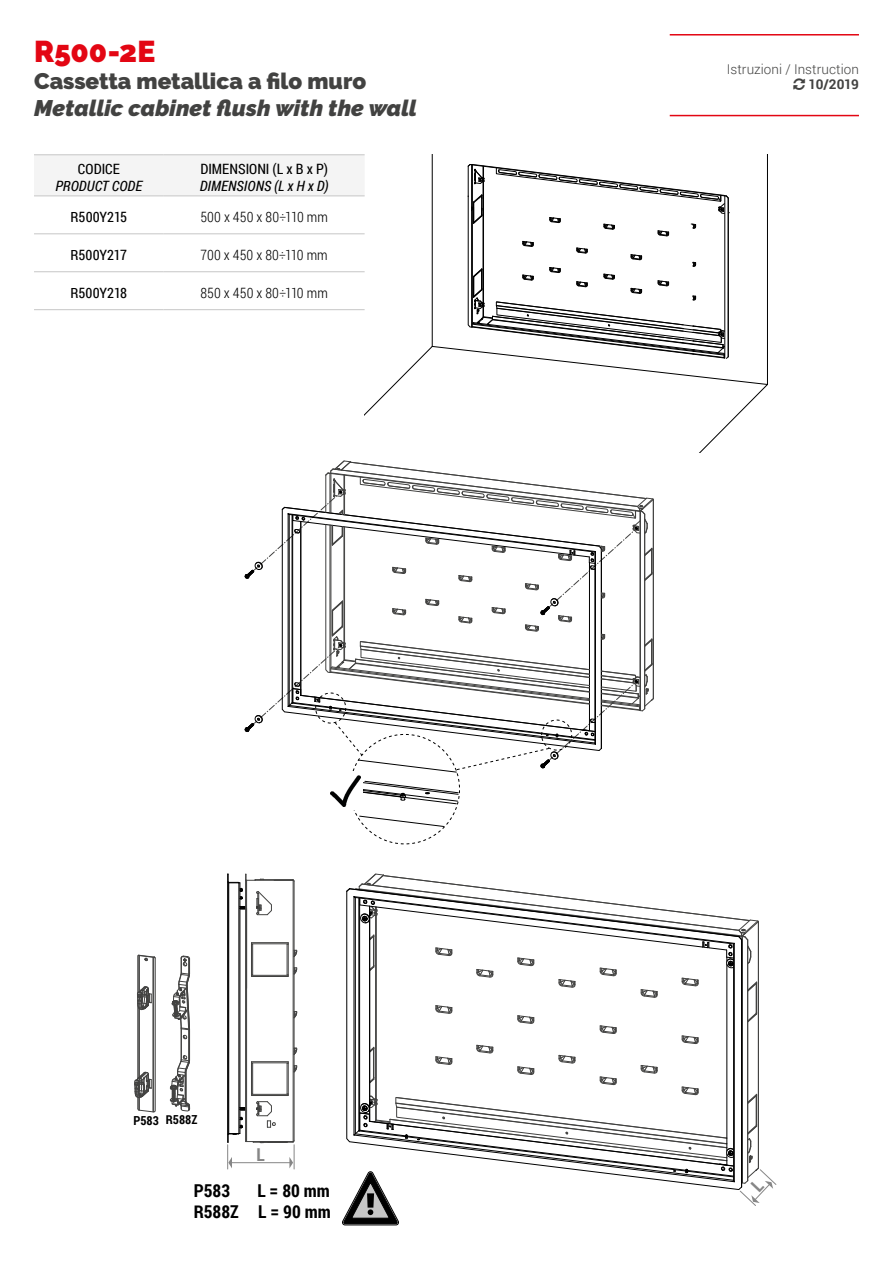
<style>
.page{position:relative;width:893px;height:1263px;background:#fff}
.page>*{position:absolute;margin:0;border:0;box-sizing:border-box;transform-origin:0 0}
.t1{font:900 30px "Raleway";letter-spacing:-.01em;color:#e30613}
.t2{font:italic 900 22.5px "Raleway";color:#424241}
.t3{font:900 22.5px "Raleway";color:#424241}
.t4{font:700 17.7px/21.3px "Roboto Condensed";color:#000;text-align:right}
.t5{font:700 17.7px "Roboto Condensed";color:#868686}
.t6{font:300 14.25px "Roboto Condensed";letter-spacing:.01em;color:#000}
.t7{font:14.25px "Roboto Condensed";color:#000}
.t8{font:italic 14.25px "Roboto Condensed";letter-spacing:.01em;color:#000}
.t9{font:300 13.5px "Roboto";letter-spacing:.005em;color:#424241}
.t10{font:700 13.5px "Roboto";letter-spacing:-.03em;color:#424241}
.t11{font:700 12.45px "Roboto Condensed";color:#000}
</style>
<div class="page">
<hr style="left:670px;top:34px;width:189px;height:2px;background:#e30613">
<hr style="left:670px;top:115px;width:189px;height:1px;background:#e30613">
<hr style="left:767px;top:154px;width:1px;height:230px;background:#000">
<hr style="left:432px;top:154px;width:1px;height:192px;background:#000">
<svg style="left:245px;top:461px;width:409px;height:383px"></svg>
<div style="left:326px;top:771px;width:36px;height:38px;background:#fff"></div>
<img style="left:330px;top:776px;width:31px;height:30px">
<svg style="left:227px;top:874px;width:70px;height:295px"></svg>
<svg style="left:134px;top:955px;width:21px;height:157px"></svg>
<svg style="left:170px;top:956px;width:20px;height:155px"></svg>
<svg style="left:34px;top:155px;width:733px;height:297px"></svg>
<hr style="left:34px;top:154px;width:130px;height:1px;background:#c6c6c6">
<hr style="left:164px;top:154px;width:201px;height:1px;background:#c6c6c6">
<hr style="left:34px;top:195px;width:130px;height:1px;background:#c6c6c6">
<hr style="left:164px;top:195px;width:201px;height:1px;background:#c6c6c6">
<hr style="left:34px;top:233px;width:130px;height:1px;background:#c6c6c6">
<hr style="left:164px;top:233px;width:201px;height:1px;background:#c6c6c6">
<hr style="left:34px;top:271px;width:130px;height:1px;background:#c6c6c6">
<hr style="left:164px;top:271px;width:201px;height:1px;background:#c6c6c6">
<hr style="left:34px;top:309px;width:130px;height:1px;background:#c6c6c6">
<hr style="left:164px;top:309px;width:201px;height:1px;background:#c6c6c6">
<svg style="left:342px;top:874px;width:434px;height:351px"></svg>
<h1 class="t1" style="left:34px;top:34px;width:123px">R500-2E</h1>
<h2 class="t3" style="left:34px;top:68px;width:334px">Cassetta metallica a filo muro</h2>
<h2 class="t2" style="left:34px;top:95px;width:384px">Metallic cabinet flush with the wall</h2>
<p class="t7" style="left:78px;top:159px;width:44px">CODICE</p>
<p class="t8" style="left:55px;top:176px;width:88px">PRODUCT CODE</p>
<p class="t7" style="left:200px;top:159px;width:129px">DIMENSIONI (L x B x P)</p>
<p class="t8" style="left:200px;top:176px;width:130px">DIMENSIONS (L x H x D)</p>
<p class="t7" style="left:71px;top:207px;width:58px">R500Y215</p>
<p class="t6" style="left:200px;top:207px;width:129px">500 x 450 x 80÷110 mm</p>
<p class="t7" style="left:71px;top:245px;width:58px">R500Y217</p>
<p class="t6" style="left:201px;top:245px;width:129px">700 x 450 x 80÷110 mm</p>
<p class="t7" style="left:71px;top:283px;width:58px">R500Y218</p>
<p class="t6" style="left:201px;top:283px;width:129px">850 x 450 x 80÷110 mm</p>
<p class="t9" style="left:727px;top:60px;width:134px">Istruzioni / Instruction</p>
<p class="t10" style="left:808px;top:75px;width:52px">10/2019</p>
<p class="t11" style="left:133px;top:1111px;width:65px">P583 R588Z</p>
<p class="t5" style="left:257px;top:1142px;width:10px">L</p>
<p class="t4" style="left:194px;top:1179px;width:38px">P583</p>
<p class="t4" style="left:194px;top:1179px;width:139px">L = 80 mm<br>R588Z L = 90 mm</p>
</div>
